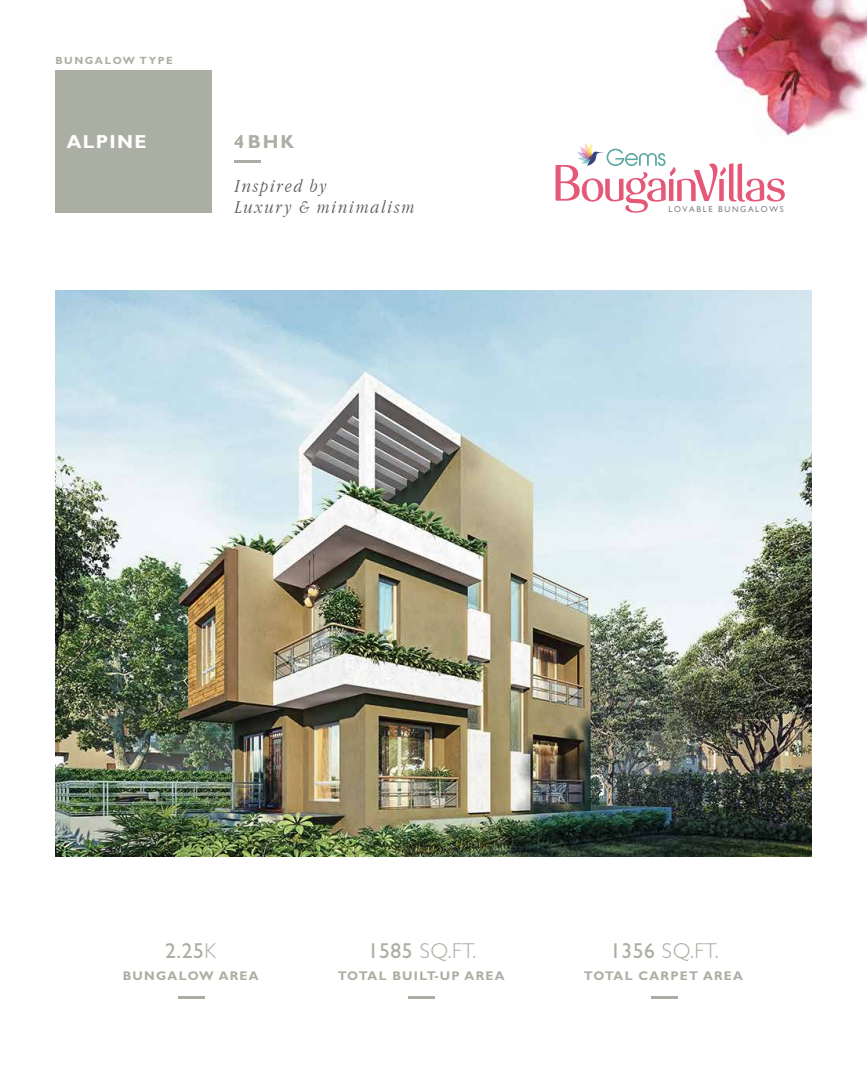
<style>
.page{position:relative;width:867px;height:1083px;background:#fff}
.page>*{position:absolute;margin:0;border:0;box-sizing:border-box;transform-origin:0 0}
.t1{font:300 21.6px "Gill Sans Std";letter-spacing:.025em;color:#abafa3}
.t2{font:21.6px "Gill Sans Std";color:#abafa3}
.t3{font:italic 300 18.9px/20.2px "Apple Garamond";letter-spacing:.1em;color:#58595b}
.t4{font:700 18.9px "Gill Sans Std";letter-spacing:.07em;color:#fff}
.t5{font:700 18.9px "Gill Sans Std";color:#abafa3}
.t6{font:700 12.6px "Gill Sans Std";letter-spacing:.1em;color:#abafa3}
.t7{font:700 10.5px "Gill Sans Std";letter-spacing:.15em;color:#abafa3}
.t8{font:8.4px "Gill Sans";letter-spacing:.19em;color:#808285}
.s1{font-weight:300}
.s2{font-weight:400}
</style>
<div class="page">
<img style="left:713px;top:0;width:154px;height:136px">
<img style="left:55px;top:290px;width:756px;height:566px">
<svg style="left:555px;top:143px;width:230px;height:70px"></svg>
<hr style="left:235px;top:161px;width:26px;height:2px;background:#abafa3">
<div style="left:55px;top:70px;width:157px;height:143px;background:#abafa3"></div>
<hr style="left:178px;top:997px;width:27px;height:2px;background:#abafa3">
<hr style="left:408px;top:997px;width:27px;height:2px;background:#abafa3">
<hr style="left:651px;top:997px;width:26px;height:2px;background:#abafa3">
<p class="t7" style="left:55px;top:54px;width:119px">BUNGALOW TYPE</p>
<h2 class="t4" style="left:67px;top:130px;width:81px">ALPINE</h2>
<h2 class="t5" style="left:234px;top:130px;width:62px">4BHK</h2>
<h2 class="t3" style="left:235px;top:176px;width:181px">Inspired by<br>Luxury &amp; minimalism</h2>
<p class="t8" style="left:668px;top:204px;width:117px">LOVABLE BUNGALOWS</p>
<h1 class="t2" style="left:165px;top:938px;width:52px">2.25<span class="s1">K</span></h1>
<p class="t6" style="left:123px;top:968px;width:137px">BUNGALOW AREA</p>
<h1 class="t1" style="left:368px;top:938px;width:110px"><span class="s2">1585</span> SQ.FT.</h1>
<p class="t6" style="left:338px;top:968px;width:168px">TOTAL BUILT-UP AREA</p>
<h1 class="t1" style="left:610px;top:938px;width:110px"><span class="s2">1356</span> SQ.FT.</h1>
<p class="t6" style="left:584px;top:968px;width:161px">TOTAL CARPET AREA</p>
</div>
